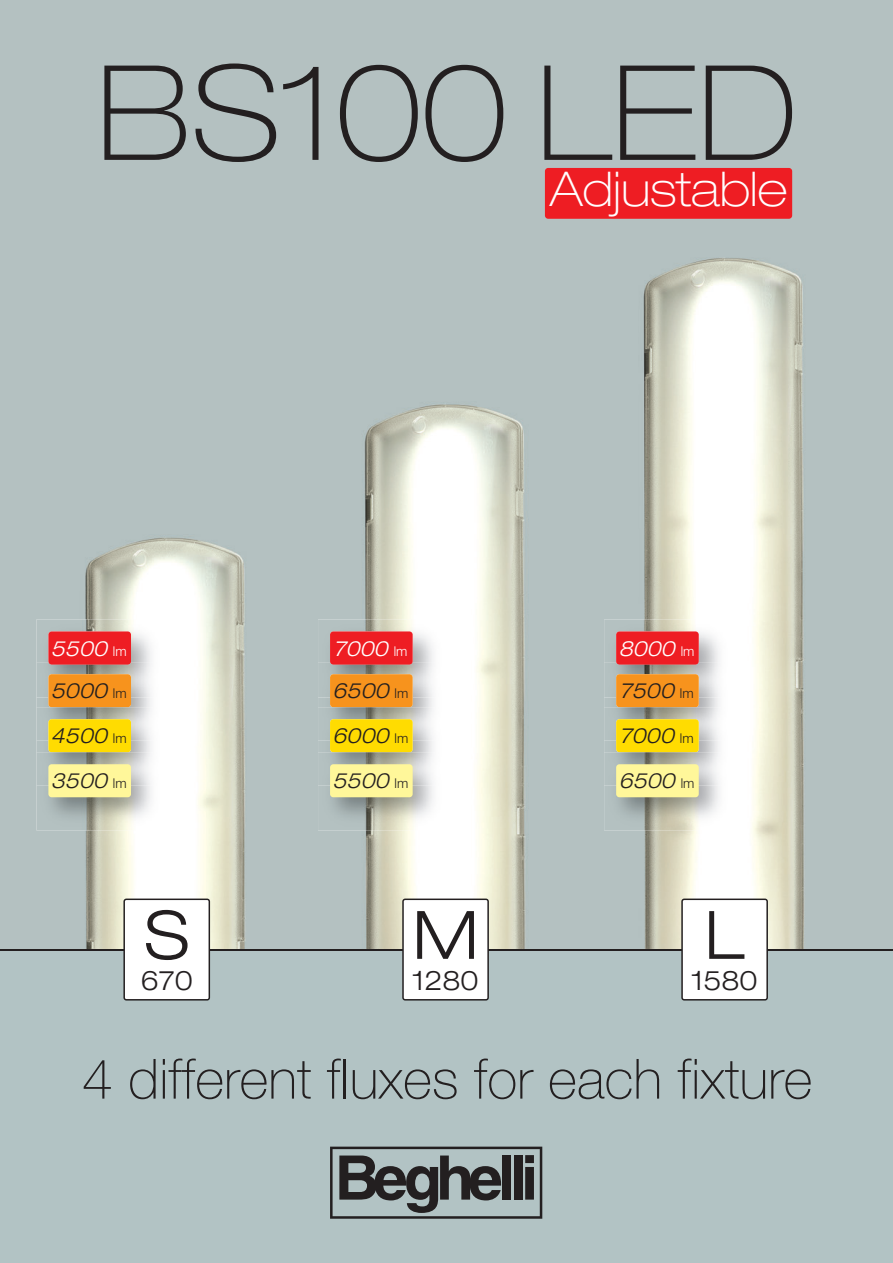
<style>
.page{position:relative;width:893px;height:1263px;background:#fff}
.page>*{position:absolute;margin:0;border:0;box-sizing:border-box;transform-origin:0 0}
.t1{font:100 expanded 132px "Helvetica Neue";color:#231f20}
.t2{font:300 expanded 66.9px "Helvetica Neue";color:#231f20}
.t3{font:100 55.5px "Helvetica Neue";color:#231f20}
.t4{font:100 expanded 48px "Helvetica Neue";color:#fff}
.t5{font:300 expanded 27px "Helvetica Neue";color:#231f20}
.t6{font:italic 300 expanded 21px/42.8px "Helvetica Neue";color:#fff}
.t7{font:italic 300 expanded 21px/45px "Helvetica Neue";color:#231f20}
.s1{font-style:normal;font-stretch:normal;font-size:13.5px}
.s2{color:#231f20}
.s3{font-style:normal;font-stretch:normal;font-size:13.5px;color:#231f20}
</style>
<div class="page">
<img style="left:0;top:0;width:893px;height:949px">
<div style="left:0;top:949px;width:893px;height:314px;background:#b2c3c4"></div>
<hr style="left:0;top:949px;width:893px;height:1px;background:#231f20">
<svg style="left:330px;top:1146px;width:212px;height:73px"></svg>
<svg style="left:123px;top:898px;width:87px;height:102px"></svg>
<svg style="left:402px;top:898px;width:87px;height:102px"></svg>
<svg style="left:681px;top:898px;width:87px;height:102px"></svg>
<div style="left:545px;top:168px;width:247px;height:51px;background:#ee1d23;border-radius:3px"></div>
<img style="left:604px;top:619px;width:128px;height:43px">
<div style="left:616px;top:631px;width:83px;height:33px;background:#ee1d23;border-radius:3px"></div>
<img style="left:604px;top:697px;width:128px;height:10px">
<img style="left:604px;top:662px;width:128px;height:35px">
<img style="left:616px;top:662px;width:83px;height:2px">
<div style="left:616px;top:674px;width:83px;height:33px;background:#f7931d;border-radius:3px"></div>
<img style="left:604px;top:740px;width:128px;height:12px">
<img style="left:604px;top:707px;width:128px;height:33px">
<img style="left:619px;top:707px;width:77px;height:1px">
<div style="left:616px;top:719px;width:83px;height:33px;background:#ffdc01;border-radius:3px"></div>
<img style="left:604px;top:785px;width:128px;height:45px">
<img style="left:604px;top:752px;width:128px;height:33px">
<img style="left:619px;top:752px;width:77px;height:1px">
<div style="left:616px;top:764px;width:83px;height:33px;background:#fff79a;border-radius:3px"></div>
<img style="left:318px;top:619px;width:128px;height:43px">
<div style="left:330px;top:631px;width:83px;height:33px;background:#ee1d23;border-radius:3px"></div>
<img style="left:318px;top:697px;width:128px;height:10px">
<img style="left:318px;top:662px;width:128px;height:35px">
<img style="left:330px;top:662px;width:82px;height:2px">
<div style="left:330px;top:674px;width:83px;height:33px;background:#f7931d;border-radius:3px"></div>
<img style="left:318px;top:740px;width:128px;height:12px">
<img style="left:318px;top:707px;width:128px;height:33px">
<img style="left:333px;top:707px;width:77px;height:1px">
<div style="left:330px;top:719px;width:83px;height:33px;background:#ffdc01;border-radius:3px"></div>
<img style="left:318px;top:785px;width:128px;height:45px">
<img style="left:318px;top:752px;width:128px;height:33px">
<img style="left:333px;top:752px;width:77px;height:1px">
<div style="left:330px;top:764px;width:83px;height:33px;background:#fff79a;border-radius:3px"></div>
<img style="left:36px;top:619px;width:128px;height:43px">
<div style="left:48px;top:631px;width:83px;height:33px;background:#ee1d23;border-radius:3px"></div>
<img style="left:36px;top:697px;width:128px;height:10px">
<img style="left:36px;top:662px;width:128px;height:35px">
<img style="left:49px;top:662px;width:82px;height:2px">
<div style="left:48px;top:674px;width:83px;height:33px;background:#f7931d;border-radius:3px"></div>
<img style="left:36px;top:740px;width:128px;height:12px">
<img style="left:36px;top:707px;width:128px;height:33px">
<img style="left:51px;top:707px;width:77px;height:1px">
<div style="left:48px;top:719px;width:83px;height:33px;background:#ffdc01;border-radius:3px"></div>
<img style="left:36px;top:785px;width:128px;height:45px">
<img style="left:36px;top:752px;width:128px;height:33px">
<img style="left:51px;top:752px;width:77px;height:1px">
<div style="left:48px;top:764px;width:83px;height:33px;background:#fff79a;border-radius:3px"></div>
<p class="t1" style="left:96px;top:34px;width:703px">BS100 LED</p>
<p class="t4" style="left:550px;top:160px;width:239px">Adjustable</p>
<p class="t6" style="left:51px;top:626px;width:77px">5500 <span class="s1">lm<br></span><span class="s2">5000</span> <span class="s3">lm</span></p>
<p class="t7" style="left:51px;top:713px;width:77px">4500 <span class="s1">lm<br></span>3500 <span class="s1">lm</span></p>
<p class="t2" style="left:144px;top:895px;width:46px">S</p>
<p class="t5" style="left:141px;top:965px;width:54px">670</p>
<p class="t6" style="left:333px;top:626px;width:77px">7000 <span class="s1">lm<br></span><span class="s2">6500</span> <span class="s3">lm</span></p>
<p class="t7" style="left:333px;top:713px;width:77px">6000 <span class="s1">lm<br></span>5500 <span class="s1">lm</span></p>
<p class="t2" style="left:413px;top:895px;width:67px">M</p>
<p class="t5" style="left:412px;top:965px;width:68px">1280</p>
<p class="t6" style="left:619px;top:626px;width:77px">8000 <span class="s1">lm<br></span><span class="s2">7500</span> <span class="s3">lm</span></p>
<p class="t7" style="left:619px;top:713px;width:77px">7000 <span class="s1">lm<br></span>6500 <span class="s1">lm</span></p>
<p class="t2" style="left:705px;top:895px;width:41px">L</p>
<p class="t5" style="left:692px;top:965px;width:68px">1580</p>
<p class="t3" style="left:82px;top:1047px;width:732px">4 different fluxes for each fixture</p>
</div>
